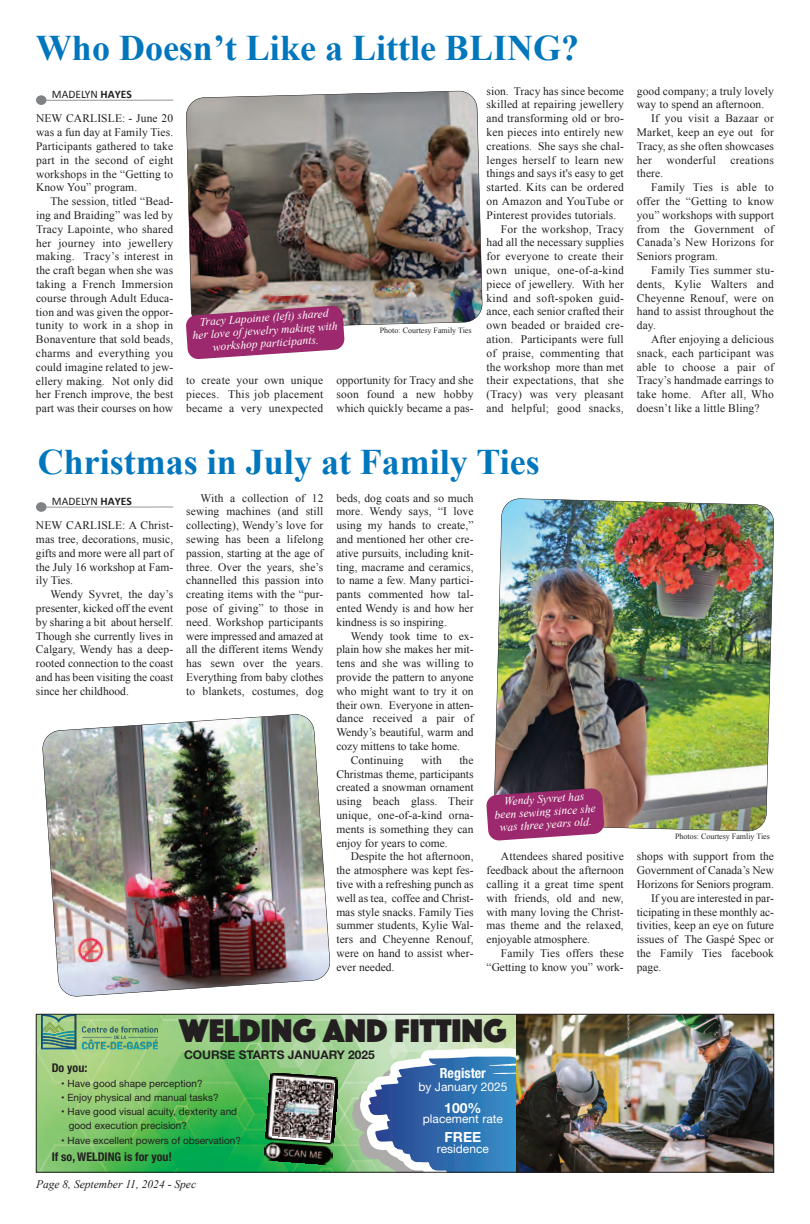
<style>
.page{position:relative;width:810px;height:1224px;background:#fff}
.page>*{position:absolute;margin:0;border:0;box-sizing:border-box;transform-origin:0 0}
.t1{font:700 36px "Times New Roman";color:#0076bd}
.t2{font:34px "Phosphate Solid";color:#231f20}
.t3{font:700 condensed 14px "Helvetica Neue";color:#fff}
.t4{font:700 14px "Helvetica Neue";color:#fff}
.t5{font:12px "Helvetica Neue";color:#fff}
.t6{font:700 condensed 12px "Helvetica Neue";color:#231f20}
.t7{font:700 12px "Helvetica Neue";color:#231f20}
.t8{font:11.5px/13.8px "Times New Roman";letter-spacing:.01em;color:#231f20;text-align:justify}
.t9{font:italic 11.5px/12.8px "Times New Roman";color:#fff;text-align:center}
.t10{font:italic 11.5px "Times New Roman";color:#231f20}
.t11{font:11.5px "Calibri";color:#231f20}
.t12{font:10px/14px "Helvetica Neue";color:#231f20}
.t13{font:8px "Times New Roman";color:#231f20}
.s1{font-weight:700}
</style>
<div class="page">
<img style="left:38px;top:1016px;width:478px;height:154px">
<svg style="left:352px;top:1048px;width:164px;height:122px;background:#6292b8"></svg>
<img style="left:264px;top:1073px;width:74px;height:92px">
<img style="left:42px;top:1016px;width:115px;height:40px">
<img style="left:516px;top:1016px;width:256px;height:154px">
<svg style="left:272px;top:1078px;width:63px;height:65px"></svg>
<img style="left:272px;top:1078px;width:61px;height:62px">
<div style="left:36px;top:1014px;width:738px;height:158px;border:1px solid #231f20"></div>
<hr style="left:46px;top:100px;width:127px;height:1px;background:#939598">
<div style="left:36px;top:95px;width:10px;height:10px;background:#808285;border-radius:50%"></div>
<img style="left:186px;top:91px;width:297px;height:235px">
<hr style="left:46px;top:507px;width:127px;height:1px;background:#939598">
<div style="left:36px;top:502px;width:11px;height:10px;background:#808285;border-radius:50%"></div>
<img style="left:494px;top:498px;width:280px;height:334px">
<svg style="left:186px;top:305px;width:159px;height:54px;background:#a6497e"></svg>
<svg style="left:486px;top:788px;width:118px;height:53px;background:#a04079"></svg>
<img style="left:42px;top:714px;width:288px;height:283px">
<p class="t1" style="left:36px;top:28px;width:545px">Who Doesn’t Like a Little BLING?</p>
<p class="t11" style="left:52px;top:90px;width:81px">MADELYN <span class="s1">HAYES</span></p>
<p class="t8" style="left:36px;top:112px;width:139px">NEW CARLISLE: - June 20 was a fun day at Family Ties.<br>Participants gathered to take part in the second of eight workshops in the “Getting to Know You” program.</p>
<p class="t8" style="left:36px;top:194px;width:139px;text-indent:14px">The session, titled “Bead&shy;ing and Braiding” was led by Tracy Lapointe, who shared her journey into jewellery making. Tracy’s interest in the craft began when she was taking a French Immersion course through Adult Educa&shy;tion and was given the oppor&shy;tunity to work in a shop in Bonaventure that sold beads, charms and everything you could imagine related to jew&shy;ellery making. Not only did her French improve, the best part was their courses on how</p>
<p class="t9" style="left:191px;top:316px;width:147px;rotate:-4deg">Tracy Lapointe (left) shared her love of jewelry making with workshop participants.</p>
<p class="t13" style="left:380px;top:326px;width:93px">Photo: Courtesy Family Ties</p>
<p class="t8" style="left:186px;top:373px;width:139px">to create your own unique pieces. This job placement became a very unexpected</p>
<p class="t8" style="left:336px;top:373px;width:139px">opportunity for Tracy and she soon found a new hobby which quickly became a pas-</p>
<p class="t8" style="left:487px;top:84px;width:139px">sion. Tracy has since become skilled at repairing jewellery and transforming old or bro&shy;ken pieces into entirely new creations. She says she chal&shy;lenges herself to learn new things and says it's easy to get started. Kits can be ordered on Amazon and YouTube or Pinterest provides tutorials.</p>
<p class="t8" style="left:487px;top:222px;width:139px;text-indent:14px">For the workshop, Tracy had all the necessary supplies for everyone to create their own unique, one-of-a-kind piece of jewellery. With her kind and soft-spoken guid&shy;ance, each senior crafted their own beaded or braided cre&shy;ation. Participants were full of praise, commenting that the workshop more than met their expectations, that she (Tracy) was very pleasant and helpful; good snacks,</p>
<p class="t8" style="left:637px;top:84px;width:139px">good company; a truly lovely way to spend an afternoon.</p>
<p class="t8" style="left:637px;top:111px;width:139px;text-indent:14px">If you visit a Bazaar or Market, keep an eye out for Tracy, as she often showcases her</p>
<p class="t8" style="left:667px;top:153px;width:51px">wonderful</p>
<p class="t8" style="left:731px;top:153px;width:45px">creations</p>
<p class="t8" style="left:637px;top:167px;width:28px">there.</p>
<p class="t8" style="left:637px;top:180px;width:139px;text-indent:14px">Family Ties is able to offer the “Getting to know you” workshops with support from the Government of Canada’s New Horizons for Seniors program.</p>
<p class="t8" style="left:637px;top:263px;width:139px;text-indent:14px">Family Ties summer stu&shy;dents, Kylie Walters and Cheyenne Renouf, were on hand to assist throughout the day.</p>
<p class="t8" style="left:637px;top:332px;width:139px;text-indent:14px">After enjoying a delicious snack, each participant was able to choose a pair of Tracy’s handmade earrings to take home. After all, Who doesn’t like a little Bling?</p>
<p class="t1" style="left:38px;top:442px;width:503px">Christmas in July at Family Ties</p>
<p class="t8" style="left:186px;top:491px;width:139px;text-indent:14px">With a collection of 12 sewing machines (and still collecting), Wendy’s love for sewing has been a lifelong passion, starting at the age of three. Over the years, she’s channelled this passion into creating items with the “pur&shy;pose of giving” to those in need. Workshop participants were impressed and amazed at all the different items Wendy has sewn over the years.<br>Everything from baby clothes to blankets, costumes, dog</p>
<p class="t8" style="left:336px;top:491px;width:139px">beds, dog coats and so much more. Wendy says, “I love using my hands to create,” and mentioned her other cre&shy;ative pursuits, including knit&shy;ting, macrame and ceramics, to name a few. Many partici&shy;pants commented how tal&shy;ented Wendy is and how her kindness is so inspiring.</p>
<p class="t11" style="left:52px;top:497px;width:81px">MADELYN <span class="s1">HAYES</span></p>
<p class="t8" style="left:36px;top:518px;width:139px">NEW CARLISLE: A Christ&shy;mas tree, decorations, music, gifts and more were all part of the July 16 workshop at Fam&shy;ily Ties.</p>
<p class="t8" style="left:36px;top:587px;width:139px;text-indent:14px">Wendy Syvret, the day’s presenter, kicked off the event by sharing a bit about herself.<br>Though she currently lives in Calgary, Wendy has a deep&shy;rooted connection to the coast and has been visiting the coast since her childhood.</p>
<p class="t8" style="left:336px;top:629px;width:139px;text-indent:14px">Wendy took time to ex&shy;plain how she makes her mit&shy;tens and she was willing to provide the pattern to anyone who might want to try it on their own. Everyone in atten&shy;dance received a pair of Wendy’s beautiful, warm and cozy mittens to take home.</p>
<p class="t8" style="left:351px;top:753px;width:54px">Continuing</p>
<p class="t8" style="left:421px;top:753px;width:22px">with</p>
<p class="t8" style="left:336px;top:753px;width:139px;text-indent:123px">the Christmas theme, participants created a snowman ornament using beach glass. Their unique, one-of-a-kind orna&shy;ments is something they can enjoy for years to come.</p>
<p class="t8" style="left:336px;top:850px;width:139px;text-indent:14px">Despite the hot afternoon, the atmosphere was kept fes&shy;tive with a refreshing punch as well as tea, coffee and Christ&shy;mas style snacks. Family Ties summer students, Kylie Wal&shy;ters and Cheyenne Renouf, were on hand to assist wher&shy;ever needed.</p>
<p class="t8" style="left:487px;top:850px;width:139px;text-indent:14px">Attendees shared positive feedback about the afternoon calling it a great time spent with friends, old and new, with many loving the Christ&shy;mas theme and the relaxed, enjoyable atmosphere.</p>
<p class="t9" style="left:493px;top:796px;width:103px;rotate:-4deg">Wendy Syvret has been sewing since she was three years old.</p>
<p class="t8" style="left:487px;top:946px;width:139px;text-align:right">Family Ties offers these “Getting to know you” work-</p>
<p class="t13" style="left:675px;top:832px;width:96px">Photos: Courtesy Famliy Ties</p>
<p class="t8" style="left:637px;top:850px;width:139px">shops with support from the Government of Canada’s New Horizons for Seniors program.</p>
<p class="t8" style="left:637px;top:891px;width:139px;text-indent:14px">If you are interested in par&shy;ticipating in these monthly ac&shy;tivities, keep an eye on future issues of The Gaspé Spec or the Family Ties facebook page.</p>
<p class="t2" style="left:179px;top:1011px;width:329px">WELDING AND FITTING</p>
<p class="t3" style="left:440px;top:1065px;width:48px">Register</p>
<p class="t5" style="left:418px;top:1082px;width:90px">by January 2025</p>
<p class="t4" style="left:444px;top:1103px;width:39px">100%</p>
<p class="t5" style="left:423px;top:1114px;width:82px">placement rate</p>
<p class="t4" style="left:445px;top:1132px;width:38px">FREE</p>
<p class="t5" style="left:437px;top:1145px;width:54px">residence</p>
<p class="t7" style="left:184px;top:1050px;width:192px">COURSE STARTS JANUARY 2025</p>
<p class="t6" style="left:52px;top:1060px;width:37px">Do you:</p>
<p class="t12" style="left:61px;top:1077px;width:143px">• Have good shape perception?</p>
<p class="t12" style="left:61px;top:1091px;width:159px">• Enjoy physical and manual tasks?</p>
<p class="t12" style="left:69px;top:1105px;width:170px;text-indent:-7px">• Have g ood visual acuity, dexterity and good execution precision?</p>
<p class="t12" style="left:61px;top:1135px;width:181px">• Have excellent powers of observation?</p>
<p class="t6" style="left:52px;top:1150px;width:122px">If so, WELDING is for you!</p>
<p class="t10" style="left:36px;top:1177px;width:162px">Page 8, September 11, 2024 - Spec</p>
</div>
